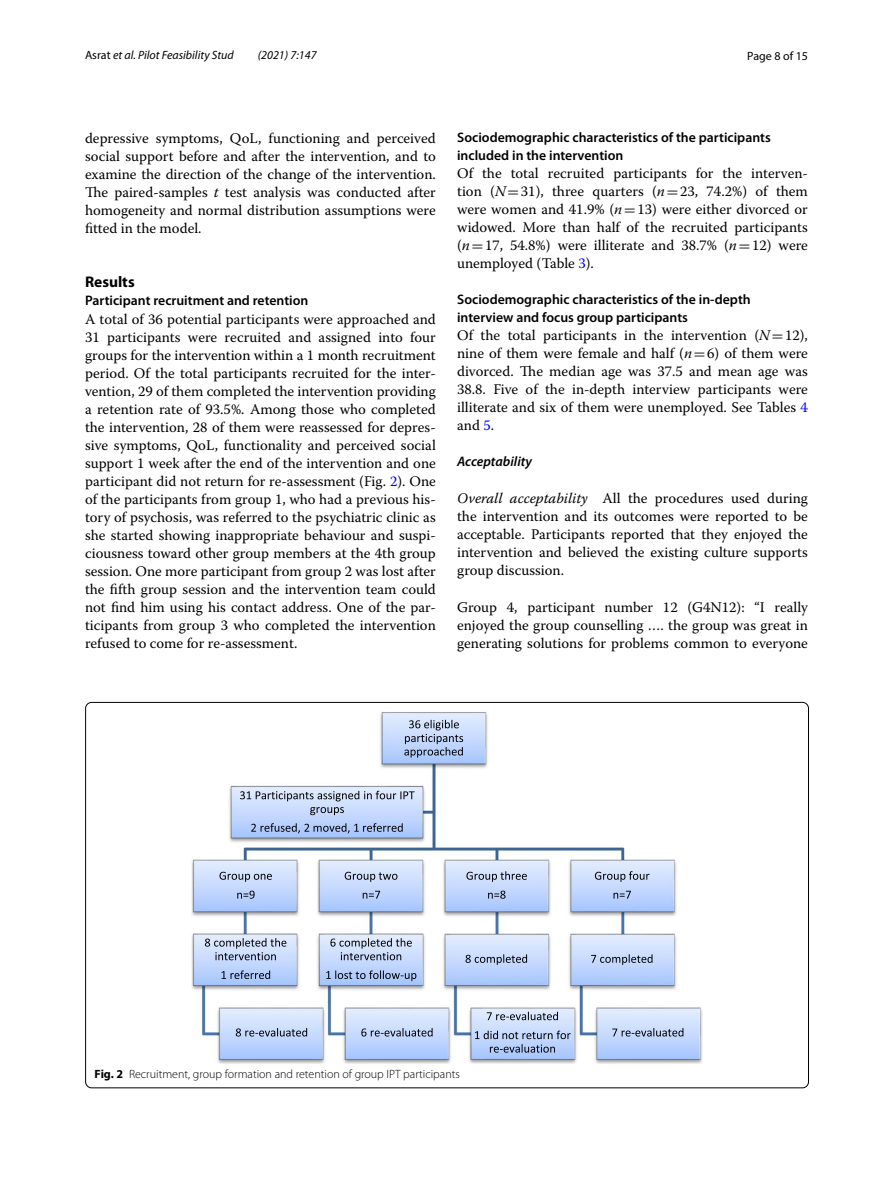
<style>
.page{position:relative;width:893px;height:1187px;background:#fff}
.page>*{position:absolute;margin:0;border:0;box-sizing:border-box;transform-origin:0 0}
.t1{font:700 15.45px "Myriad Pro";color:#000}
.t2{font:14.7px/18px "Warnock Pro";color:#000;text-align:justify}
.t3{font:600 13.8px/18px "Myriad Pro";color:#000}
.t4{font:italic 600 13.8px "Myriad Pro";color:#000}
.t5{font:300 12px "Myriad Pro";color:#000}
.t6{font:italic 12px "Myriad Pro";color:#000}
.t7{font:12px "Myriad Pro";color:#000}
.s1{font-style:normal}
.s2{font-style:italic}
.s3{color:#00f}
.s4{font-family:"MTSY"}
.s5{font-weight:700}
</style>
<div class="page">
<img style="left:192px;top:712px;width:510px;height:351px">
<svg style="left:404px;top:719px;width:59px;height:38px;background:#a1b1ce"></svg>
<svg style="left:219px;top:871px;width:53px;height:10px"></svg>
<svg style="left:237px;top:890px;width:18px;height:8px"></svg>
<svg style="left:205px;top:938px;width:81px;height:22px;background:#adb9d0"></svg>
<svg style="left:222px;top:970px;width:48px;height:8px"></svg>
<svg style="left:236px;top:1027px;width:71px;height:9px"></svg>
<svg style="left:345px;top:871px;width:52px;height:10px"></svg>
<svg style="left:363px;top:890px;width:17px;height:8px"></svg>
<svg style="left:330px;top:938px;width:82px;height:22px;background:#adbad1"></svg>
<svg style="left:326px;top:970px;width:90px;height:11px"></svg>
<svg style="left:361px;top:1027px;width:72px;height:9px"></svg>
<svg style="left:466px;top:871px;width:61px;height:10px"></svg>
<svg style="left:488px;top:890px;width:18px;height:8px"></svg>
<svg style="left:465px;top:954px;width:62px;height:10px"></svg>
<svg style="left:487px;top:1011px;width:71px;height:9px"></svg>
<svg style="left:475px;top:1030px;width:96px;height:22px;background:#a0b3d6"></svg>
<svg style="left:595px;top:871px;width:54px;height:10px"></svg>
<svg style="left:613px;top:890px;width:18px;height:8px"></svg>
<svg style="left:591px;top:954px;width:61px;height:10px"></svg>
<svg style="left:612px;top:1027px;width:71px;height:9px"></svg>
<svg style="left:240px;top:790px;width:175px;height:11px;background:#aeb8cb"></svg>
<svg style="left:310px;top:807px;width:34px;height:8px"></svg>
<svg style="left:251px;top:823px;width:152px;height:10px;background:#8da2c9"></svg>
<p class="t6" style="left:85px;top:48px;width:150px"><span class="s1">Asrat</span> et al. Pilot Feasibility Stud</p>
<p class="t6" style="left:258px;top:48px;width:60px">(2021) 7:147</p>
<p class="t7" style="left:747px;top:48px;width:62px">Page 8 of 15</p>
<p class="t2" style="left:85px;top:128px;width:352px">depressive symptoms, QoL, functioning and perceived social support before and after the intervention, and to examine the direction of the change of the intervention.<br>The paired-samples <span class="s2">t</span> test analysis was conducted after homogeneity and normal distribution assumptions were fitted in the model.</p>
<p class="t1" style="left:85px;top:272px;width:51px">Results</p>
<p class="t3" style="left:85px;top:291px;width:225px">Participant recruitment and retention</p>
<p class="t2" style="left:85px;top:309px;width:352px">A total of 36 potential participants were approached and 31 participants were recruited and assigned into four groups for the intervention within a 1 month recruitment period. Of the total participants recruited for the inter&shy;vention, 29 of them completed the intervention providing a retention rate of 93.5%. Among those who completed the intervention, 28 of them were reassessed for depres&shy;sive symptoms, QoL, functionality and perceived social support 1 week after the end of the intervention and one participant did not return for re-assessment (Fig. <span class="s3">2</span>). One of the participants from group 1, who had a previous his&shy;tory of psychosis, was referred to the psychiatric clinic as she started showing inappropriate behaviour and suspi&shy;ciousness toward other group members at the 4th group session. One more participant from group 2 was lost after the fifth group session and the intervention team could not find him using his contact address. One of the par&shy;ticipants from group 3 who completed the intervention refused to come for re-assessment.</p>
<p class="t3" style="left:457px;top:128px;width:315px">Sociodemographic characteristics of the participants included in the intervention</p>
<p class="t2" style="left:457px;top:164px;width:352px">Of the total recruited participants for the interven&shy;tion (<span class="s2">N</span><span class="s4">=</span>31), three quarters (<span class="s2">n</span><span class="s4">=</span>23, 74.2%) of them were women and 41.9% (<span class="s2">n</span><span class="s4">=</span>13) were either divorced or widowed. More than half of the recruited participants (<span class="s2">n</span><span class="s4">=</span>17, 54.8%) were illiterate and 38.7% (<span class="s2">n</span><span class="s4">=</span>12) were unemployed (Table <span class="s3">3</span>).</p>
<p class="t3" style="left:457px;top:290px;width:295px">Sociodemographic characteristics of the in‑depth interview and focus group participants</p>
<p class="t2" style="left:457px;top:326px;width:352px">Of the total participants in the intervention (<span class="s2">N</span><span class="s4">=</span>12), nine of them were female and half (<span class="s2">n</span><span class="s4">=</span>6) of them were divorced. The median age was 37.5 and mean age was 38.8. Five of the in-depth interview participants were illiterate and six of them were unemployed. See Tables <span class="s3">4 </span>and <span class="s3">5</span>.</p>
<p class="t4" style="left:457px;top:453px;width:76px">Acceptability</p>
<p class="t2" style="left:457px;top:489px;width:352px"><span class="s2">Overall acceptability</span> All the procedures used during the intervention and its outcomes were reported to be acceptable. Participants reported that they enjoyed the intervention and believed the existing culture supports group discussion.</p>
<p class="t2" style="left:457px;top:598px;width:352px">Group 4, participant number 12 (G4N12): “I really enjoyed the group counselling …. the group was great in generating solutions for problems common to everyone</p>
<p class="t5" style="left:95px;top:1067px;width:367px"><span class="s5">Fig. 2</span> Recruitment, group formation and retention of group IPT participants</p>
</div>
